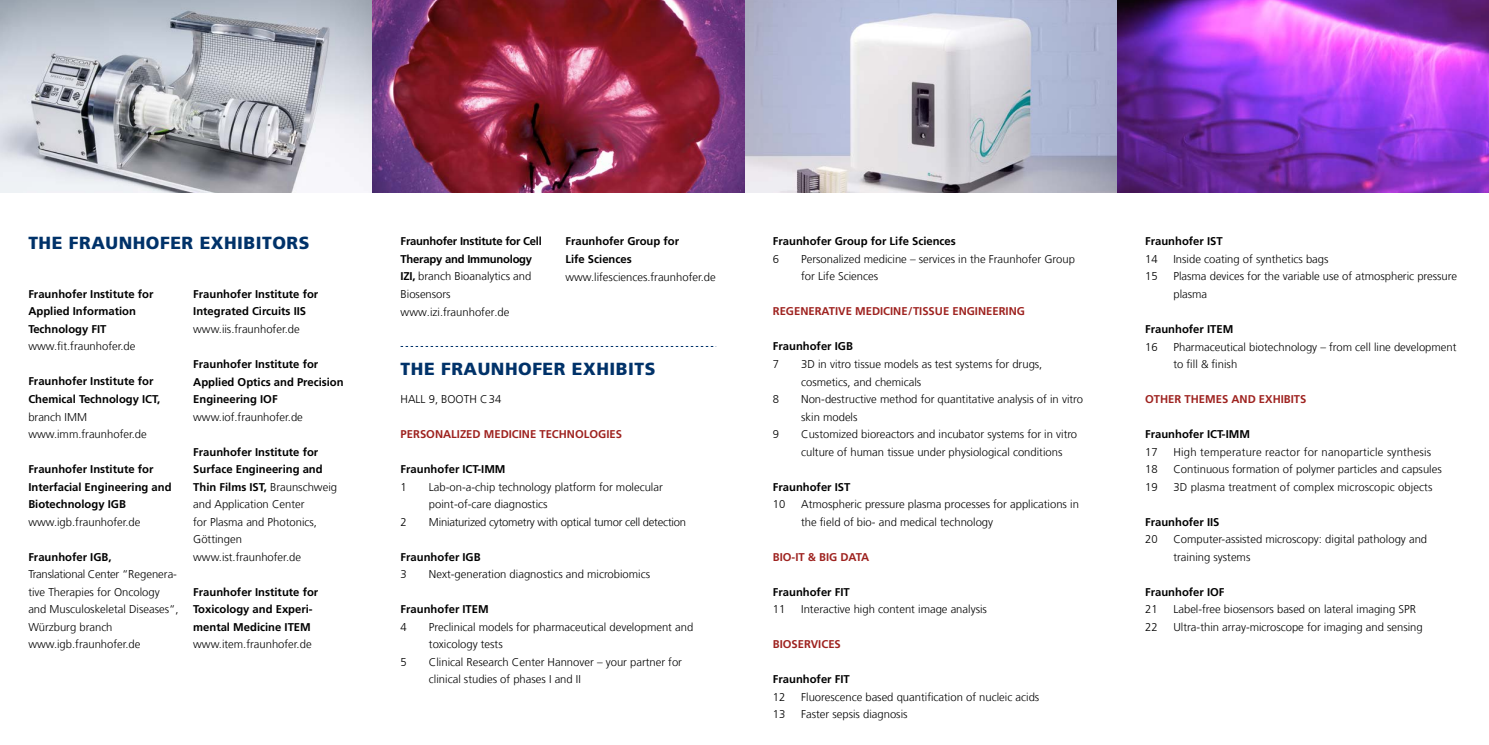
<style>
.page{position:relative;width:1489px;height:745px;background:#fff}
.page>*{position:absolute;margin:0;border:0;box-sizing:border-box;transform-origin:0 0}
.t1{font:900 17.5px "Frutiger LT Com";letter-spacing:.03em;color:#003269}
.t2{font:300 11.25px/17.5px "Frutiger LT Com";color:#000}
.t3{font:700 11.25px/17.5px "Frutiger LT Com";color:#000}
.t4{font:700 11.25px "Frutiger LT Com";color:#9e221f}
.t5{font:300 11.25px "Frutiger LT Com";letter-spacing:-.02em;color:#000}
.t6{font:300 11.25px "Frutiger LT Com";letter-spacing:.02em;color:#000}
.s1{font-weight:700}
</style>
<div class="page">
<img style="left:0;top:0;width:1488px;height:192px">
<svg style="left:400px;top:346px;width:316px;height:1px"></svg>
<h1 class="t1" style="left:28px;top:232px;width:283px">THE FRAUNHOFER EXHIBITORS</h1>
<p class="t3" style="left:28px;top:285px;width:127px">Fraunhofer Institute for<br>Applied Information<br>Technology FIT</p>
<p class="t2" style="left:28px;top:337px;width:109px">www.fit.fraunhofer.de</p>
<p class="t3" style="left:28px;top:372px;width:133px">Fraunhofer Institute for<br>Chemical Technology ICT,</p>
<p class="t2" style="left:28px;top:407px;width:120px">branch IMM www.imm.fraunhofer.de</p>
<p class="t3" style="left:28px;top:460px;width:145px">Fraunhofer Institute for<br>Interfacial Engineering and<br>Biotechnology IGB</p>
<p class="t2" style="left:28px;top:512px;width:114px">www.igb.fraunhofer.de</p>
<p class="t3" style="left:28px;top:547px;width:85px">Fraunhofer IGB,</p>
<p class="t2" style="left:28px;top:565px;width:152px">Translational Center “Regenera&shy;tive Therapies for Oncology and Musculoskeletal Diseases“,<br>Würzburg branch www.igb.fraunhofer.de</p>
<p class="t3" style="left:193px;top:285px;width:127px">Fraunhofer Institute for<br>Integrated Circuits IIS</p>
<p class="t2" style="left:193px;top:320px;width:108px">www.iis.fraunhofer.de</p>
<p class="t3" style="left:193px;top:355px;width:152px">Fraunhofer Institute for<br>Applied Optics and Precision<br>Engineering IOF</p>
<p class="t2" style="left:193px;top:408px;width:111px">www.iof.fraunhofer.de</p>
<p class="t2" style="left:193px;top:443px;width:145px"><span class="s1">Fraunhofer Institute for<br>Surface Engineering and<br>Thin Films IST,</span> Braunschweig and Application Center<br>for Plasma and Photonics,<br>Göttingen www.ist.fraunhofer.de</p>
<p class="t3" style="left:193px;top:583px;width:127px">Fraunhofer Institute for<br>Toxicology and Experi&shy;mental Medicine ITEM</p>
<p class="t2" style="left:193px;top:635px;width:120px">www.item.fraunhofer.de</p>
<p class="t2" style="left:400px;top:233px;width:143px"><span class="s1">Fraunhofer Institute for Cell<br>Therapy and Immunology<br>IZI,</span> branch Bioanalytics and<br>Biosensors www.izi.fraunhofer.de</p>
<p class="t3" style="left:565px;top:233px;width:115px">Fraunhofer Group for<br>Life Sciences</p>
<p class="t2" style="left:565px;top:268px;width:152px">www.lifesciences.fraunhofer.de</p>
<h1 class="t1" style="left:400px;top:358px;width:256px">THE FRAUNHOFER EXHIBITS</h1>
<p class="t2" style="left:400px;top:390px;width:102px">HALL 9, BOOTH C34</p>
<p class="t4" style="left:400px;top:427px;width:223px">PERSONALIZED MEDICINE TECHNOLOGIES</p>
<p class="t3" style="left:400px;top:460px;width:106px">Fraunhofer ICT-IMM</p>
<p class="t2" style="left:400px;top:477px;width:8px">1</p>
<p class="t2" style="left:429px;top:477px;width:235px">Lab-on-a-chip technology platform for molecular point-of-care diagnostics</p>
<p class="t2" style="left:400px;top:512px;width:8px">2</p>
<p class="t5" style="left:429px;top:515px;width:258px">Miniaturized cytometry with optical tumor cell detection</p>
<p class="t3" style="left:400px;top:547px;width:82px">Fraunhofer IGB</p>
<p class="t2" style="left:400px;top:565px;width:8px">3</p>
<p class="t2" style="left:429px;top:565px;width:223px">Next-generation diagnostics and microbiomics</p>
<p class="t3" style="left:400px;top:600px;width:90px">Fraunhofer ITEM</p>
<p class="t2" style="left:400px;top:617px;width:8px">4</p>
<p class="t2" style="left:429px;top:617px;width:266px">Preclinical models for pharmaceutical development and toxicology tests</p>
<p class="t2" style="left:400px;top:652px;width:8px">5</p>
<p class="t2" style="left:429px;top:652px;width:254px">Clinical Research Center Hannover – your partner for clinical studies of phases I and II</p>
<p class="t3" style="left:772px;top:232px;width:184px">Fraunhofer Group for Life Sciences</p>
<p class="t2" style="left:772px;top:250px;width:8px">6</p>
<p class="t2" style="left:801px;top:250px;width:275px">Personalized medicine – services in the Fraunhofer Group for Life Sciences</p>
<p class="t4" style="left:772px;top:305px;width:253px">REGENERATIVE MEDICINE/TISSUE ENGINEERING</p>
<p class="t3" style="left:772px;top:337px;width:82px">Fraunhofer IGB</p>
<p class="t2" style="left:772px;top:355px;width:8px">7</p>
<p class="t2" style="left:801px;top:355px;width:243px">3D in vitro tissue models as test systems for drugs, cosmetics, and chemicals</p>
<p class="t2" style="left:772px;top:390px;width:8px">8</p>
<p class="t2" style="left:801px;top:390px;width:283px">Non-destructive method for quantitative analysis of in vitro skin models</p>
<p class="t2" style="left:772px;top:425px;width:8px">9</p>
<p class="t2" style="left:801px;top:425px;width:277px">Customized bioreactors and incubator systems for in vitro culture of human tissue under physiological conditions</p>
<p class="t3" style="left:772px;top:477px;width:79px">Fraunhofer IST</p>
<p class="t2" style="left:772px;top:495px;width:14px">10</p>
<p class="t2" style="left:801px;top:495px;width:279px">Atmospheric pressure plasma processes for applications in the field of bio- and medical technology</p>
<p class="t4" style="left:772px;top:550px;width:98px">BIO-IT &amp; BIG DATA</p>
<p class="t3" style="left:772px;top:582px;width:78px">Fraunhofer FIT</p>
<p class="t2" style="left:772px;top:600px;width:14px">11</p>
<p class="t2" style="left:801px;top:600px;width:187px">Interactive high content image analysis</p>
<p class="t4" style="left:772px;top:637px;width:69px">BIOSERVICES</p>
<p class="t3" style="left:772px;top:670px;width:78px">Fraunhofer FIT</p>
<p class="t2" style="left:772px;top:688px;width:14px">12</p>
<p class="t2" style="left:801px;top:688px;width:239px">Fluorescence based quantification of nucleic acids</p>
<p class="t2" style="left:772px;top:705px;width:14px">13</p>
<p class="t2" style="left:801px;top:705px;width:108px">Faster sepsis diagnosis</p>
<p class="t3" style="left:1144px;top:232px;width:79px">Fraunhofer IST</p>
<p class="t2" style="left:1144px;top:250px;width:14px">14</p>
<p class="t2" style="left:1173px;top:250px;width:157px">Inside coating of synthetics bags</p>
<p class="t2" style="left:1144px;top:268px;width:14px">15</p>
<p class="t2" style="left:1173px;top:268px;width:285px">Plasma devices for the variable use of atmospheric pressure plasma</p>
<p class="t3" style="left:1144px;top:320px;width:90px">Fraunhofer ITEM</p>
<p class="t2" style="left:1144px;top:338px;width:14px">16</p>
<p class="t2" style="left:1173px;top:338px;width:284px">Pharmaceutical biotechnology – from cell line development to fill &amp; finish</p>
<p class="t4" style="left:1144px;top:392px;width:163px">OTHER THEMES AND EXHIBITS</p>
<p class="t3" style="left:1144px;top:425px;width:106px">Fraunhofer ICT-IMM</p>
<p class="t2" style="left:1144px;top:443px;width:14px">17</p>
<p class="t6" style="left:1173px;top:445px;width:259px">High temperature reactor for nanoparticle synthesis</p>
<p class="t2" style="left:1144px;top:460px;width:14px">18</p>
<p class="t2" style="left:1173px;top:460px;width:270px">Continuous formation of polymer particles and capsules</p>
<p class="t2" style="left:1144px;top:478px;width:14px">19</p>
<p class="t2" style="left:1173px;top:478px;width:260px">3D plasma treatment of complex microscopic objects</p>
<p class="t3" style="left:1144px;top:513px;width:76px">Fraunhofer IIS</p>
<p class="t2" style="left:1144px;top:530px;width:14px">20</p>
<p class="t2" style="left:1173px;top:530px;width:255px">Computer-assisted microscopy: digital pathology and training systems</p>
<p class="t3" style="left:1144px;top:583px;width:81px">Fraunhofer IOF</p>
<p class="t2" style="left:1144px;top:600px;width:14px">21</p>
<p class="t2" style="left:1173px;top:600px;width:244px">Label-free biosensors based on lateral imaging SPR</p>
<p class="t2" style="left:1144px;top:618px;width:14px">22</p>
<p class="t2" style="left:1173px;top:618px;width:251px">Ultra-thin array-microscope for imaging and sensing</p>
</div>
